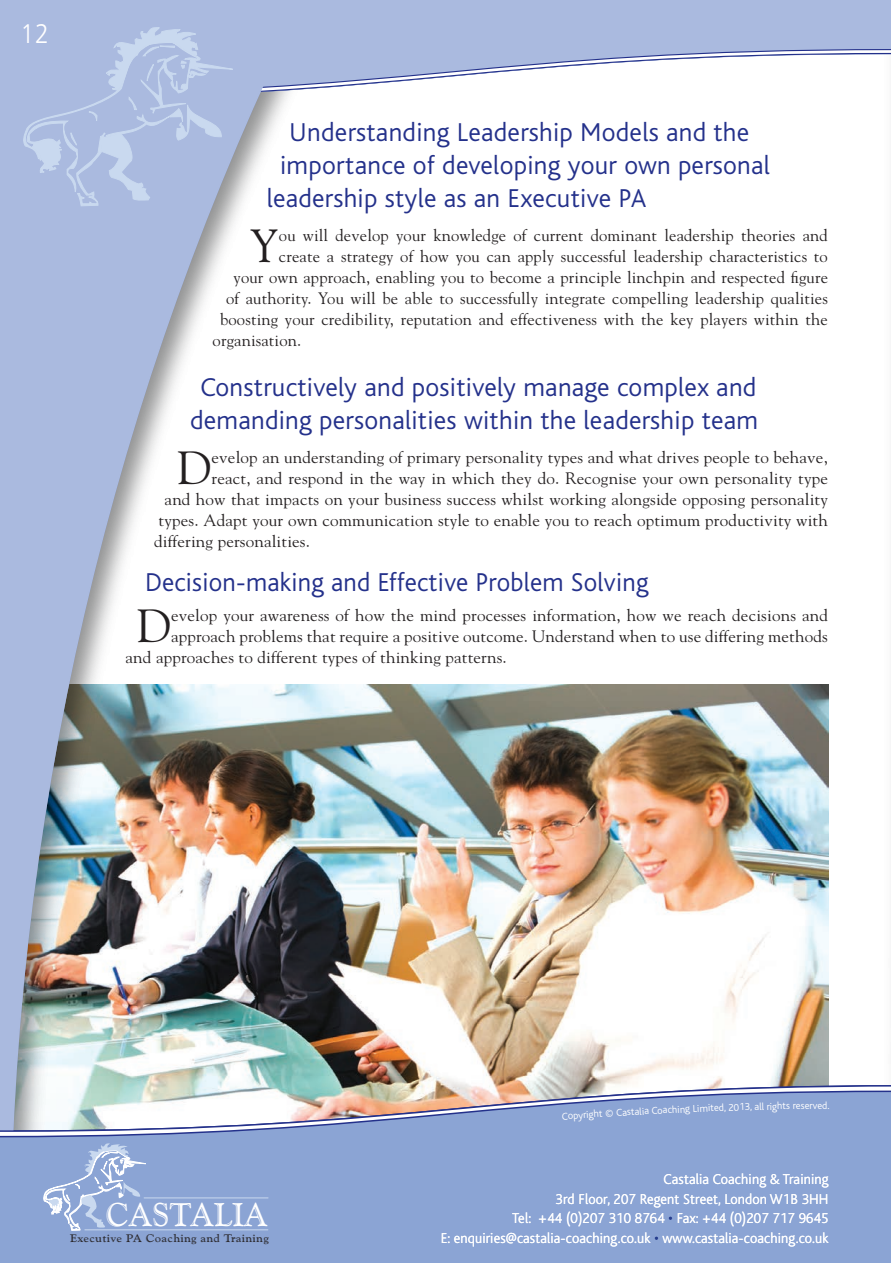
<style>
.page{position:relative;width:891px;height:1263px;background:#fff}
.page>*{position:absolute;margin:0;border:0;box-sizing:border-box;transform-origin:0 0}
.t1{font:46.35px "Goudy";color:#231f20}
.t2{font:32.85px "Goudy Handtooled BT";color:#fff}
.t3{font:300 27px/33px "Bliss";letter-spacing:.01em;color:#24318b;text-align:center}
.t4{font:27px "Humanist 777 BT Light B";color:#fff;scale:.95 1}
.t5{font:16.5px "Goudy";letter-spacing:.01em;color:#231f20}
.t6{font:300 15px/19.5px "Bliss";letter-spacing:.01em;color:#fff;text-align:right;scale:.95 1}
.t7{font:10.95px "Goudy Handtooled BT";letter-spacing:.03em;color:#231f20;scale:1.1 1}
.t8{font:300 10.5px "Bliss";color:#fff}
.s1{color:#253f8e}
</style>
<div class="page">
<img style="left:352px;top:684px;width:476px;height:400px">
<img style="left:316px;top:684px;width:36px;height:400px">
<div style="left:316px;top:0;width:575px;height:27px;background:#aabadf"></div>
<img style="left:0;top:0;width:316px;height:1084px">
<img style="left:0;top:1084px;width:891px;height:5px">
<svg style="left:0;top:1089px;width:891px;height:174px;background:#96aad3"></svg>
<svg style="left:0;top:27px;width:891px;height:179px"></svg>
<hr style="left:144px;top:1197px;width:124px;height:1px;background:#c9d9ef">
<hr style="left:85px;top:1229px;width:183px;height:1px;background:#c9d9ef">
<svg style="left:40px;top:1143px;width:109px;height:87px;background:#9cb2da"></svg>
<h3 class="t4" style="left:20px;top:17px;width:32px">12</h3>
<h3 class="t3" style="left:289px;top:116px;width:461px">Understanding Leadership Models and the</h3>
<h3 class="t3" style="left:280px;top:149px;width:491px">importance of developing your own personal</h3>
<h3 class="t3" style="left:267px;top:182px;width:381px">leadership style as an Executive PA</h3>
<h1 class="t1" style="left:250px;top:217px;width:30px">Y</h1>
<p class="t5" style="left:279px;top:225px;width:550px">ou will develop your knowledge of current dominant leadership theories and</p>
<p class="t5" style="left:279px;top:246px;width:550px">create a strategy of how you can apply successful leadership characteristics to</p>
<p class="t5" style="left:234px;top:267px;width:596px">your own approach, enabling you to become a principle linchpin and respected figure</p>
<p class="t5" style="left:226px;top:288px;width:603px">of authority. You will be able to successfully integrate compelling leadership qualities</p>
<p class="t5" style="left:220px;top:309px;width:609px">boosting your credibility, reputation and effectiveness with the key players within the</p>
<p class="t5" style="left:213px;top:330px;width:90px">organisation.</p>
<h3 class="t3" style="left:190px;top:371px;width:569px">Constructively and positively manage complex and demanding personalities within the leadership team</h3>
<h1 class="t1" style="left:177px;top:439px;width:36px">D</h1>
<p class="t5" style="left:211px;top:447px;width:618px">evelop an understanding of primary personality types and what drives people to behave,</p>
<p class="t5" style="left:211px;top:468px;width:618px">react, and respond in the way in which they do. Recognise your own personality type</p>
<p class="t5" style="left:165px;top:489px;width:665px">and how that impacts on your business success whilst working alongside opposing personality</p>
<p class="t5" style="left:159px;top:510px;width:671px">types. Adapt your own communication style to enable you to reach optimum productivity with</p>
<p class="t5" style="left:154px;top:531px;width:157px">differing personalities.</p>
<h3 class="t3" style="left:145px;top:566px;width:505px">Decision-making and Effective Problem Solving</h3>
<h1 class="t1" style="left:136px;top:597px;width:36px">D</h1>
<p class="t5" style="left:171px;top:604px;width:658px">evelop your awareness of how the mind processes information, how we reach decisions and</p>
<p class="t5" style="left:171px;top:625px;width:658px">approach problems that require a positive outcome. Understand when to use differing methods</p>
<p class="t5" style="left:126px;top:646px;width:383px">and approaches to different types of thinking patterns.</p>
<h2 class="t2" style="left:106px;top:1194px;width:164px">CASTALIA</h2>
<p class="t7" style="left:70px;top:1232px;width:182px">Executive PA Coaching and Training</p>
<p class="t8" style="left:561px;top:1110px;width:62px;rotate:-4deg">Copyright © C</p>
<p class="t8" style="left:622px;top:1106px;width:64px;rotate:-3deg">astalia Coachin</p>
<p class="t8" style="left:685px;top:1103px;width:68px;rotate:-2deg">g Limited, 2013,</p>
<p class="t8" style="left:754px;top:1101px;width:77px;rotate:-1deg">all rights reserved.</p>
<p class="t6" style="left:441px;top:1169px;width:410px">Castalia Coaching &amp; Training<br>3rd Floor, 207 Regent Street, London W1B 3HH<br>Tel: +44 (0)207 310 8764 <span class="s1">•</span> Fax: +44 (0)207 717 9645<br>E: enquiries@castalia-coaching.co.uk <span class="s1">•</span> www.castalia-coaching.co.uk</p>
</div>
